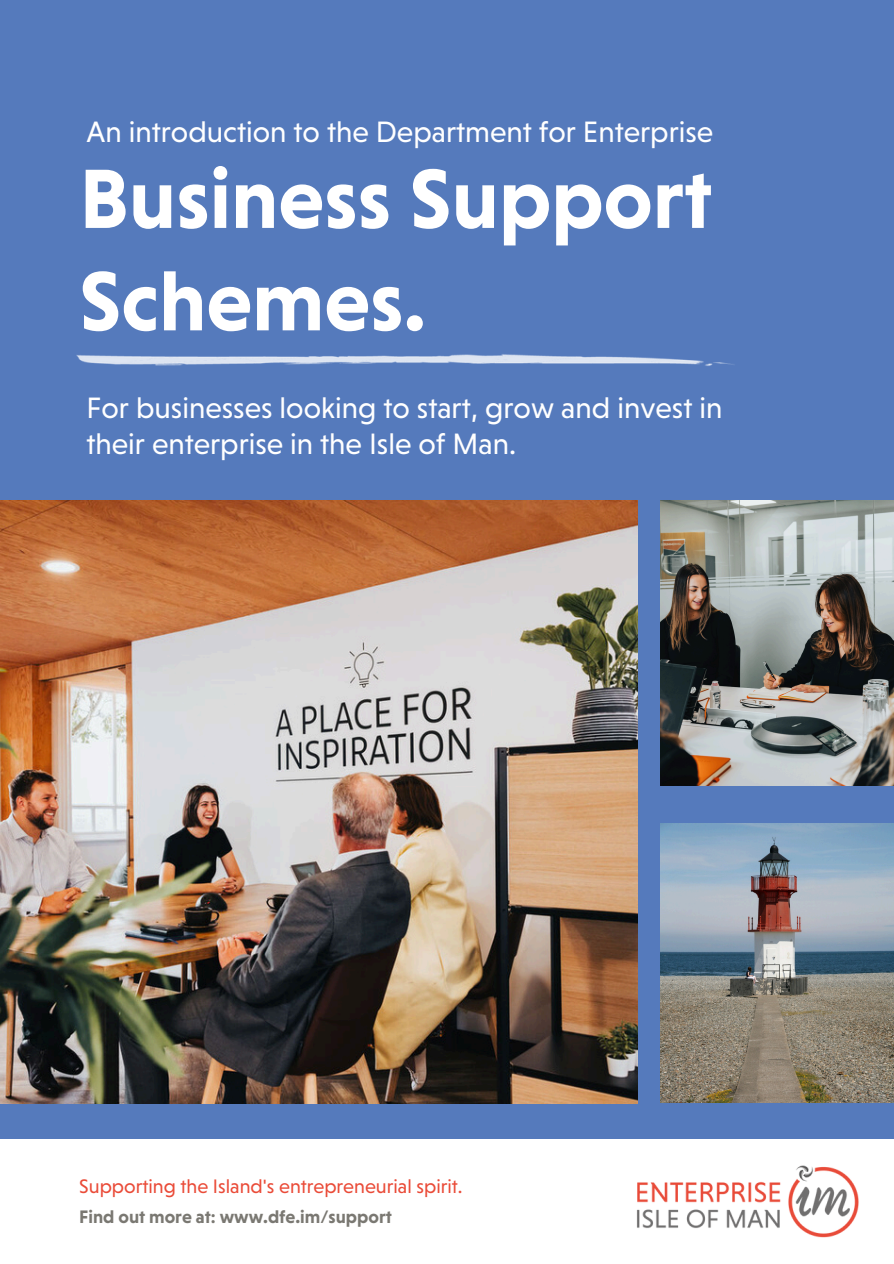
<style>
.page{position:relative;width:894px;height:1264px;background:#fff}
.page>*{position:absolute;margin:0;border:0;box-sizing:border-box;transform-origin:0 0}
.t1{font:700 85.5px/102.3px "Niveau Grotesk";color:#fff}
.t2{font:30px/36px "Niveau Grotesk";color:#fff}
.t3{font:19.95px "Niveau Grotesk";color:#ea4b38}
.t4{font:700 18.45px "Niveau Grotesk";color:#7a7872}
.t5{font:700 13.95px "Niveau Grotesk";color:#7a7872}
.s1{color:#fff}
</style>
<div class="page">
<div style="left:0;top:0;width:893px;height:1263px;background:#557abc"></div>
<div style="left:0;top:1139px;width:893px;height:124px;background:#fff"></div>
<img style="left:637px;top:1165px;width:222px;height:73px">
<img style="left:76px;top:354px;width:658px;height:12px">
<img style="left:660px;top:823px;width:233px;height:279px">
<img style="left:0;top:501px;width:637px;height:602px">
<img style="left:660px;top:501px;width:233px;height:284px">
<p class="t2" style="left:86px;top:114px;width:628px">An introduction to the Department for Enterprise</p>
<h2 class="t1" style="left:79px;top:147px;width:634px">Business Support<br>Schemes.</h2>
<p class="t2" style="left:86px;top:390px;width:637px">For businesses looking to start, grow and invest in their enterprise in the Isle of Man.</p>
<p class="t3" style="left:79px;top:1174px;width:384px">Supporting the Island's entrepreneurial spirit.</p>
<h1 class="t4" style="left:79px;top:1206px;width:51px">Find o</h1>
<h1 class="t4" style="left:139px;top:1206px;width:78px">t more at:</h1>
<h1 class="t4" style="left:234px;top:1206px;width:159px">ww.dfe.im/support</h1>
<h2 class="t5" style="left:91px;top:1211px;width:237px"><span class="s1">Find out more at:</span> www.dfe.im/support</h2>
</div>
